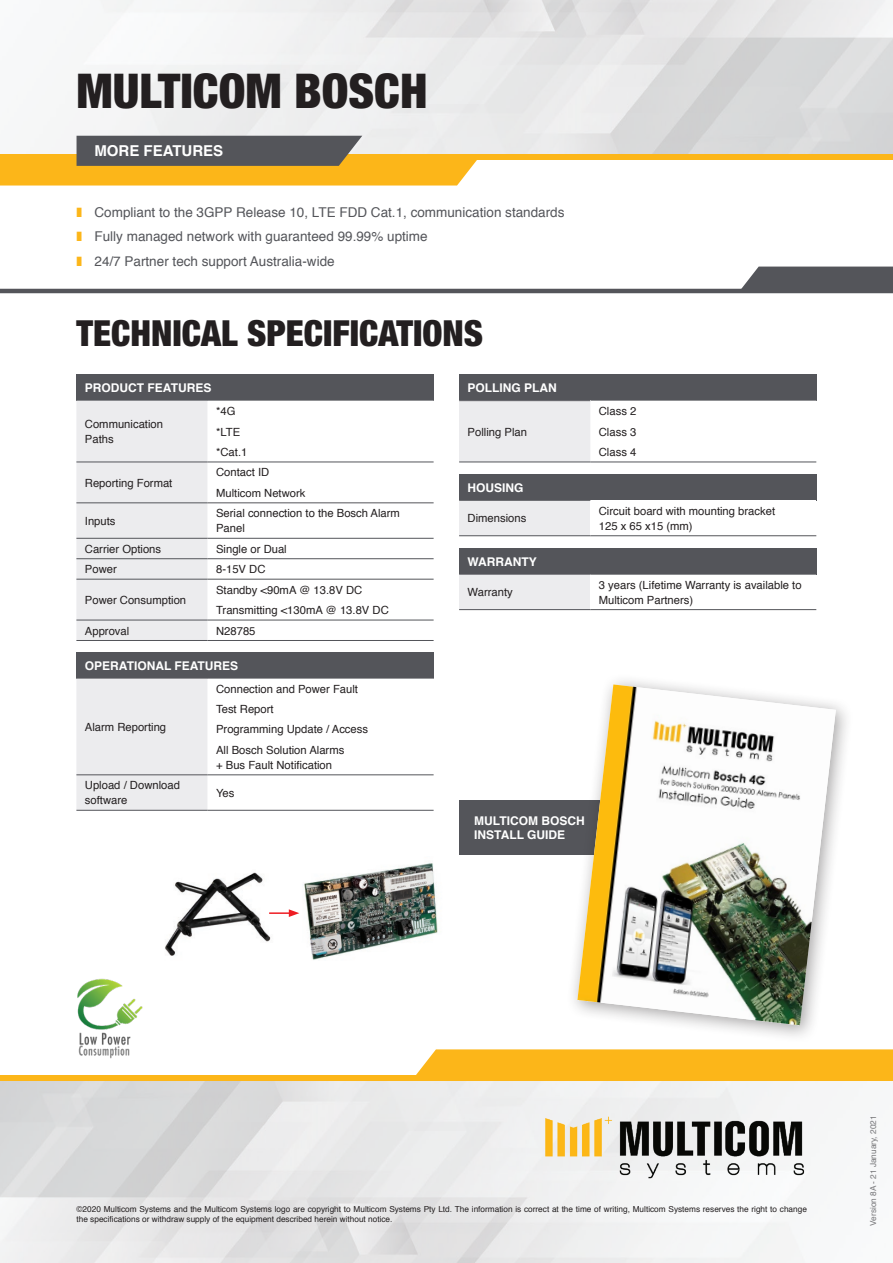
<style>
.page{position:relative;width:893px;height:1263px;background:#fff}
.page>*{position:absolute;margin:0;border:0;box-sizing:border-box;transform-origin:0 0}
.t1{font:900 condensed 48px "Helvetica Neue LT Std";color:#231f20}
.t2{font:900 condensed 36px "Helvetica Neue LT Std";color:#231f20}
.t3{font:700 15px "Helvetica";color:#fff}
.t4{font:13.5px "Helvetica";color:#54555a}
.t5{font:700 12px/14.4px "Helvetica";color:#fff}
.t6{font:11.25px/15px "Helvetica";color:#231f20}
.t7{font:8.25px/9.9px "Helvetica";color:#231f20}
.t8{font:8.25px "Helvetica";color:#77777a}
.s1{color:#fcb619}
</style>
<div class="page">
<div style="left:459px;top:801px;width:175px;height:54px;background:#54555a"></div>
<div style="left:0;top:154px;width:893px;height:6px;background:#fcb619"></div>
<svg style="left:0;top:136px;width:477px;height:50px;background:#c09e54"></svg>
<svg style="left:739px;top:267px;width:154px;height:22px;background:#5f6065"></svg>
<div style="left:416px;top:1049px;width:477px;height:26px;background:#fcb619"></div>
<div style="left:0;top:1075px;width:893px;height:6px;background:#fcb619"></div>
<img style="left:545px;top:1096px;width:263px;height:98px">
<div style="left:76px;top:375px;width:358px;height:26px;background:#54555a"></div>
<div style="left:76px;top:401px;width:132px;height:239px;background:#ececee"></div>
<svg style="left:208px;top:461px;width:226px;height:159px"></svg>
<hr style="left:76px;top:462px;width:132px;height:1px;background:#54555a">
<hr style="left:208px;top:462px;width:226px;height:1px;background:#54555a">
<hr style="left:76px;top:503px;width:132px;height:1px;background:#54555a">
<hr style="left:208px;top:503px;width:226px;height:1px;background:#54555a">
<hr style="left:76px;top:538px;width:132px;height:1px;background:#54555a">
<hr style="left:208px;top:538px;width:226px;height:1px;background:#54555a">
<hr style="left:76px;top:558px;width:132px;height:1px;background:#54555a">
<hr style="left:208px;top:558px;width:226px;height:1px;background:#54555a">
<hr style="left:76px;top:579px;width:132px;height:1px;background:#54555a">
<hr style="left:208px;top:579px;width:226px;height:1px;background:#54555a">
<hr style="left:76px;top:620px;width:132px;height:1px;background:#54555a">
<hr style="left:208px;top:620px;width:226px;height:1px;background:#54555a">
<hr style="left:76px;top:640px;width:132px;height:1px;background:#54555a">
<hr style="left:208px;top:640px;width:226px;height:1px;background:#54555a">
<div style="left:76px;top:652px;width:358px;height:26px;background:#54555a"></div>
<svg style="left:76px;top:679px;width:358px;height:131px"></svg>
<hr style="left:76px;top:678px;width:132px;height:1px;background:#54555a">
<hr style="left:208px;top:678px;width:226px;height:1px;background:#54555a">
<hr style="left:76px;top:774px;width:132px;height:1px;background:#54555a">
<hr style="left:208px;top:774px;width:226px;height:1px;background:#54555a">
<hr style="left:76px;top:810px;width:132px;height:1px;background:#54555a">
<hr style="left:208px;top:810px;width:226px;height:1px;background:#54555a">
<div style="left:459px;top:548px;width:357px;height:26px;background:#54555a"></div>
<div style="left:459px;top:574px;width:131px;height:36px;background:#ececee"></div>
<hr style="left:459px;top:574px;width:131px;height:1px;background:#54555a">
<hr style="left:590px;top:574px;width:226px;height:1px;background:#54555a">
<hr style="left:459px;top:609px;width:131px;height:1px;background:#54555a">
<hr style="left:590px;top:609px;width:226px;height:1px;background:#54555a">
<div style="left:459px;top:375px;width:357px;height:26px;background:#54555a"></div>
<div style="left:459px;top:401px;width:131px;height:61px;background:#ececee"></div>
<svg style="left:590px;top:401px;width:226px;height:61px"></svg>
<hr style="left:459px;top:462px;width:131px;height:1px;background:#54555a">
<hr style="left:590px;top:462px;width:226px;height:1px;background:#54555a">
<div style="left:459px;top:474px;width:357px;height:26px;background:#54555a"></div>
<div style="left:459px;top:500px;width:131px;height:36px;background:#ececee"></div>
<hr style="left:459px;top:500px;width:131px;height:1px;background:#54555a">
<hr style="left:459px;top:535px;width:131px;height:1px;background:#54555a">
<hr style="left:590px;top:535px;width:226px;height:1px;background:#54555a">
<hr style="left:0;top:289px;width:893px;height:4px;background:#54555a">
<div style="left:566px;top:673px;width:287px;height:370px;background:#231f20;opacity:.4"></div>
<img style="left:577px;top:684px;width:259px;height:341px">
<img style="left:77px;top:978px;width:66px;height:81px">
<img style="left:165px;top:872px;width:106px;height:84px">
<img style="left:288px;top:863px;width:150px;height:97px">
<hr style="left:269px;top:912px;width:22px;height:2px;background:#ee1d23">
<svg style="left:289px;top:909px;width:10px;height:8px"></svg>
<p class="t1" style="left:77px;top:61px;width:353px">MULTICOM BOSCH</p>
<p class="t3" style="left:94px;top:139px;width:130px">MORE FEATURES</p>
<p class="t4" style="left:77px;top:201px;width:489px"><span class="s1">❚</span> Compliant to the 3GPP Release 10, LTE FDD Cat.1, communication standards</p>
<p class="t4" style="left:77px;top:226px;width:353px"><span class="s1">❚</span> Fully managed network with guaranteed 99.99% uptime</p>
<p class="t4" style="left:77px;top:251px;width:260px"><span class="s1">❚</span> 24/7 Partner tech support Australia-wide</p>
<p class="t2" style="left:77px;top:311px;width:408px">TECHNICAL SPECIFICATIONS</p>
<p class="t5" style="left:85px;top:381px;width:128px">PRODUCT FEATURES</p>
<p class="t6" style="left:85px;top:417px;width:80px">Communication<br>Paths</p>
<p class="t6" style="left:216px;top:404px;width:21px">*4G</p>
<p class="t6" style="left:216px;top:424px;width:26px">*LTE</p>
<p class="t6" style="left:216px;top:445px;width:33px">*Cat.1</p>
<p class="t5" style="left:468px;top:381px;width:91px">POLLING PLAN</p>
<p class="t6" style="left:468px;top:424px;width:61px">Polling Plan</p>
<p class="t6" style="left:599px;top:404px;width:39px">Class 2</p>
<p class="t6" style="left:599px;top:424px;width:39px">Class 3</p>
<p class="t6" style="left:599px;top:445px;width:39px">Class 4</p>
<p class="t6" style="left:85px;top:475px;width:89px">Reporting Format</p>
<p class="t6" style="left:216px;top:465px;width:55px">Contact ID</p>
<p class="t6" style="left:216px;top:486px;width:91px">Multicom Network</p>
<p class="t6" style="left:85px;top:514px;width:32px">Inputs</p>
<p class="t6" style="left:216px;top:506px;width:185px">Serial connection to the Bosch Alarm<br>Panel</p>
<p class="t6" style="left:85px;top:542px;width:78px">Carrier Options</p>
<p class="t6" style="left:216px;top:542px;width:72px">Single or Dual</p>
<p class="t6" style="left:85px;top:562px;width:33px">Power</p>
<p class="t6" style="left:216px;top:562px;width:51px">8-15V DC</p>
<p class="t6" style="left:85px;top:593px;width:103px">Power Consumption</p>
<p class="t6" style="left:216px;top:582px;width:148px">Standby &lt;90mA @ 13.8V DC</p>
<p class="t6" style="left:216px;top:603px;width:174px">Transmitting &lt;130mA @ 13.8V DC</p>
<p class="t6" style="left:85px;top:623px;width:46px">Approval</p>
<p class="t6" style="left:216px;top:623px;width:41px">N28785</p>
<p class="t5" style="left:85px;top:658px;width:155px">OPERATIONAL FEATURES</p>
<p class="t6" style="left:85px;top:719px;width:83px">Alarm Reporting</p>
<p class="t6" style="left:216px;top:681px;width:143px">Connection and Power Fault</p>
<p class="t6" style="left:216px;top:702px;width:59px">Test Report</p>
<p class="t6" style="left:216px;top:722px;width:153px">Programming Update / Access</p>
<p class="t6" style="left:216px;top:743px;width:130px">All Bosch Solution Alarms + Bus Fault Notification</p>
<p class="t6" style="left:85px;top:778px;width:97px">Upload / Download software</p>
<p class="t6" style="left:216px;top:786px;width:20px">Yes</p>
<p class="t5" style="left:468px;top:480px;width:58px">HOUSING</p>
<p class="t6" style="left:468px;top:511px;width:60px">Dimensions</p>
<p class="t6" style="left:599px;top:504px;width:178px">Circuit board with mounting bracket<br>125 x 65 x15 (mm)</p>
<p class="t5" style="left:468px;top:554px;width:71px">WARRANTY</p>
<p class="t6" style="left:468px;top:585px;width:47px">Warranty</p>
<p class="t6" style="left:599px;top:577px;width:204px">3 years (Lifetime Warranty is available to<br>Multicom Partners)</p>
<p class="t5" style="left:474px;top:813px;width:112px">MULTICOM BOSCH<br>INSTALL GUIDE</p>
<p class="t7" style="left:77px;top:1204px;width:732px">©2020 Multicom Systems and the Multicom Systems logo are copyright to Multicom Systems Pty Ltd. The information is correct at the time of writing, Multicom Systems reserves the right to change the specifications or withdraw supply of the equipment described herein without notice.</p>
<p class="t8" style="left:867px;top:1225px;width:111px;rotate:-90deg">Version 8A - 21 January, 2021</p>
</div>
